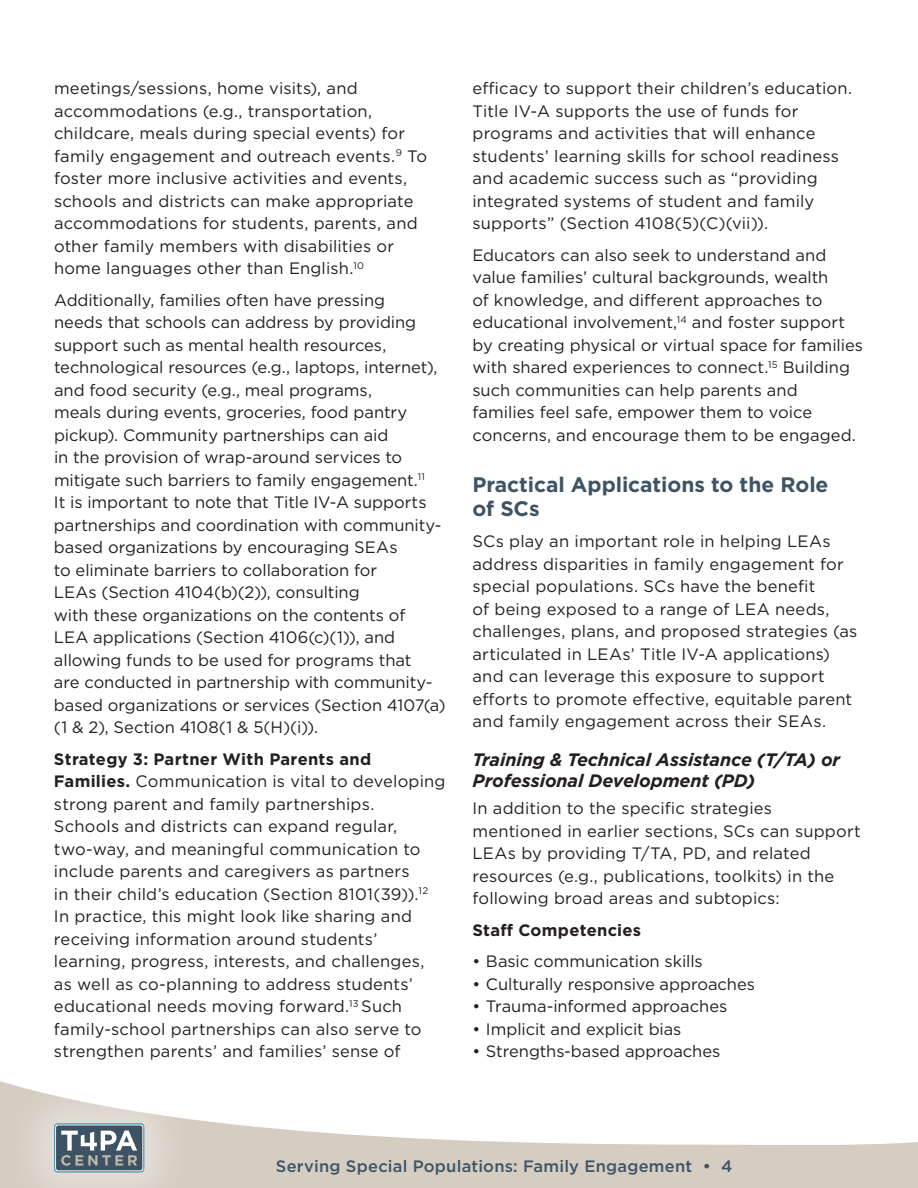
<style>
.page{position:relative;width:918px;height:1188px;background:#fff}
.page>*{position:absolute;margin:0;border:0;box-sizing:border-box;transform-origin:0 0}
.t1{font:700 21px/24px "Gotham";letter-spacing:-.005em;color:#3e5364}
.t2{font:italic 700 18px/21px "Gotham";letter-spacing:-.005em;color:#231f20}
.t3{font:16.5px/22.5px "Gotham";letter-spacing:.005em;color:#231f20}
.t4{font:500 16.5px "Gotham";letter-spacing:.015em;color:#3e5364}
.t5{font:700 16.5px "Gotham";letter-spacing:.015em;color:#231f20}
.s1{font-weight:700}
</style>
<div class="page">
<svg style="left:0;top:1081px;width:918px;height:107px"></svg>
<div style="left:4px;top:1073px;width:191px;height:115px;background:#fff;opacity:.4"></div>
<svg style="left:54px;top:1123px;width:90px;height:50px;background:#70828e"></svg>
<p class="t3" style="left:54px;top:77px;width:375px">meetings/sessions, home visits), and accommodations (e.g., transportation, childcare, meals during special events) for family engagement and outreach events.<sup>9</sup> To foster more inclusive activities and events, schools and districts can make appropriate accommodations for students, parents, and other family members with disabilities or home languages other than English.<sup>10</sup></p>
<p class="t3" style="left:54px;top:288px;width:393px">Additionally, families often have pressing<br>needs that schools can address by providing support such as mental health resources, technological resources (e.g., laptops, internet), and food security (e.g., meal programs,<br>meals during events, groceries, food pantry pickup). Community partnerships can aid<br>in the provision of wrap-around services to mitigate such barriers to family engagement.<sup>11<br></sup>It is important to note that Title IV-A supports partnerships and coordination with community&shy;based organizations by encouraging SEAs<br>to eliminate barriers to collaboration for<br>LEAs (Section 4104(b)(2)), consulting<br>with these organizations on the contents of<br>LEA applications (Section 4106(c)(1)), and allowing funds to be used for programs that<br>are conducted in partnership with community&shy;based organizations or services (Section 4107(a) (1 &amp; 2), Section 4108(1 &amp; 5(H)(i)).</p>
<p class="t3" style="left:54px;top:747px;width:393px"><span class="s1">Strategy 3: Partner With Parents and Families.</span> Communication is vital to developing strong parent and family partnerships.<br>Schools and districts can expand regular, two-way, and meaningful communication to include parents and caregivers as partners<br>in their child’s education (Section 8101(39)).<sup>12<br></sup>In practice, this might look like sharing and receiving information around students’ learning, progress, interests, and challenges, as well as co-planning to address students’ educational needs moving forward.<sup>13</sup> Such family-school partnerships can also serve to strengthen parents’ and families’ sense of</p>
<p class="t3" style="left:473px;top:77px;width:381px">efcacy to support their children’s education.<br>Title IV-A supports the use of funds for programs and activities that will enhance students’ learning skills for school readiness and academic success such as “providing integrated systems of student and family supports” (Section 4108(5)(C)(vii)).</p>
<p class="t3" style="left:472px;top:243px;width:392px">Educators can also seek to understand and value families’ cultural backgrounds, wealth<br>of knowledge, and diferent approaches to educational involvement,<sup>14</sup> and foster support by creating physical or virtual space for families with shared experiences to connect.<sup>15</sup> Building such communities can help parents and families feel safe, empower them to voice concerns, and encourage them to be engaged.</p>
<h2 class="t1" style="left:472px;top:472px;width:358px">Practical Applications to the Role of SCs</h2>
<p class="t3" style="left:472px;top:530px;width:386px">SCs play an important role in helping LEAs address disparities in family engagement for special populations. SCs have the beneft<br>of being exposed to a range of LEA needs, challenges, plans, and proposed strategies (as articulated in LEAs’ Title IV-A applications) and can leverage this exposure to support eforts to promote efective, equitable parent and family engagement across their SEAs.</p>
<h3 class="t2" style="left:472px;top:749px;width:369px">Training &amp; Technical Assistance (T/TA) or<br>Professional Development (PD)</h3>
<p class="t3" style="left:472px;top:797px;width:390px">In addition to the specifc strategies mentioned in earlier sections, SCs can support LEAs by providing T/TA, PD, and related resources (e.g., publications, toolkits) in the following broad areas and subtopics:</p>
<h4 class="t5" style="left:472px;top:919px;width:170px">Staf Competencies</h4>
<p class="t3" style="left:472px;top:950px;width:232px">• Basic communication skills</p>
<p class="t3" style="left:472px;top:972px;width:284px">• Culturally responsive approaches</p>
<p class="t3" style="left:472px;top:995px;width:256px">• Trauma-informed approaches</p>
<p class="t3" style="left:472px;top:1017px;width:211px">• Implicit and explicit bias</p>
<p class="t3" style="left:472px;top:1040px;width:249px">• Strengths-based approaches</p>
<p class="t4" style="left:276px;top:1155px;width:458px">Serving Special Populations: Family Engagement • 4</p>
</div>
